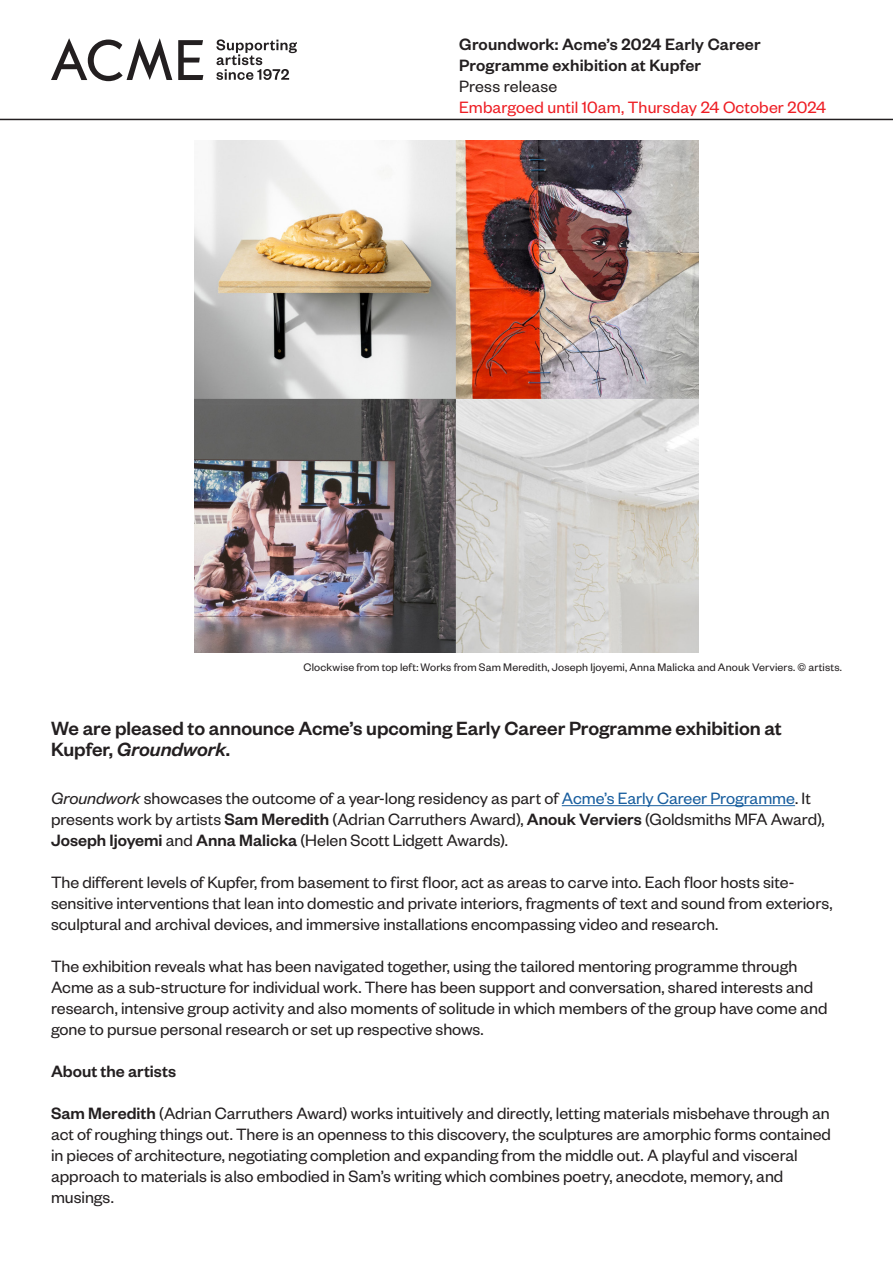
<style>
.page{position:relative;width:893px;height:1263px;background:#fff}
.page>*{position:absolute;margin:0;border:0;box-sizing:border-box;transform-origin:0 0}
.Body_Copy_12_14{font:500 21px/21px "Founders Grotesk";color:#231f20}
.Body_Copy_12_14-2{font:18px/21px "Founders Grotesk";letter-spacing:-.005em;color:#231f20}
.Body_Copy_12_14-3{font:500 18px/21px "Founders Grotesk";letter-spacing:.005em;color:#231f20}
.t1{font:18px "Founders Grotesk";letter-spacing:.005em;color:#ee1d23}
.Image_Caption_8_12{font:12px "Founders Grotesk";letter-spacing:.015em;color:#231f20}
.s1{font-style:italic}
.s2{color:#175d9e}
.s3{font-weight:500}
</style>
<div class="page">
<hr style="left:562px;top:805px;width:233px;height:1px;background:#175d9e">
<img style="left:195px;top:140px;width:503px;height:513px">
<svg style="left:51px;top:38px;width:246px;height:43px"></svg>
<hr style="left:0;top:119px;width:893px;height:1px;background:#231f20">
<p class="Body_Copy_12_14-3" style="left:459px;top:32px;width:303px">Groundwork: Acme’s 2024 Early Career<br>Programme exhibition at Kupfer</p>
<p class="Body_Copy_12_14-2" style="left:459px;top:74px;width:99px">Press release</p>
<p class="t1" style="left:459px;top:96px;width:368px">Embargoed until 10am, Thursday 24 October 2024</p>
<p class="Image_Caption_8_12" style="left:304px;top:660px;width:540px">Clockwise from top left: Works from Sam Meredith, Joseph Ijoyemi, Anna Malicka and Anouk Verviers. © artists.</p>
<p class="Body_Copy_12_14" style="left:51px;top:717px;width:732px">We are pleased to announce Acme’s upcoming Early Career Programme exhibition at<br>Kupfer, <span class="s1">Groundwork</span>.</p>
<p class="Body_Copy_12_14-2" style="left:51px;top:787px;width:775px"><span class="s1">Groundwork</span> showcases the outcome of a year-long residency as part of <span class="s2">Acme’s Early Career Programme</span>. It presents work by artists <span class="s3">Sam Meredith</span> (Adrian Carruthers Award), <span class="s3">Anouk Verviers</span> (Goldsmiths MFA Award),<br><span class="s3">Joseph Ijoyemi</span> and <span class="s3">Anna Malicka</span> (Helen Scott Lidgett Awards).</p>
<p class="Body_Copy_12_14-2" style="left:51px;top:871px;width:783px">The different levels of Kupfer, from basement to first floor, act as areas to carve into. Each floor hosts site&shy;sensitive interventions that lean into domestic and private interiors, fragments of text and sound from exteriors, sculptural and archival devices, and immersive installations encompassing video and research.</p>
<p class="Body_Copy_12_14-2" style="left:51px;top:955px;width:778px">The exhibition reveals what has been navigated together, using the tailored mentoring programme through Acme as a sub-structure for individual work. There has been support and conversation, shared interests and research, intensive group activity and also moments of solitude in which members of the group have come and gone to pursue personal research or set up respective shows.</p>
<p class="Body_Copy_12_14-3" style="left:51px;top:1060px;width:127px">About the artists</p>
<p class="Body_Copy_12_14-2" style="left:51px;top:1102px;width:781px"><span class="s3">Sam Meredith</span> (Adrian Carruthers Award) works intuitively and directly, letting materials misbehave through an act of roughing things out. There is an openness to this discovery, the sculptures are amorphic forms contained in pieces of architecture, negotiating completion and expanding from the middle out. A playful and visceral approach to materials is also embodied in Sam’s writing which combines poetry, anecdote, memory, and musings.</p>
</div>
